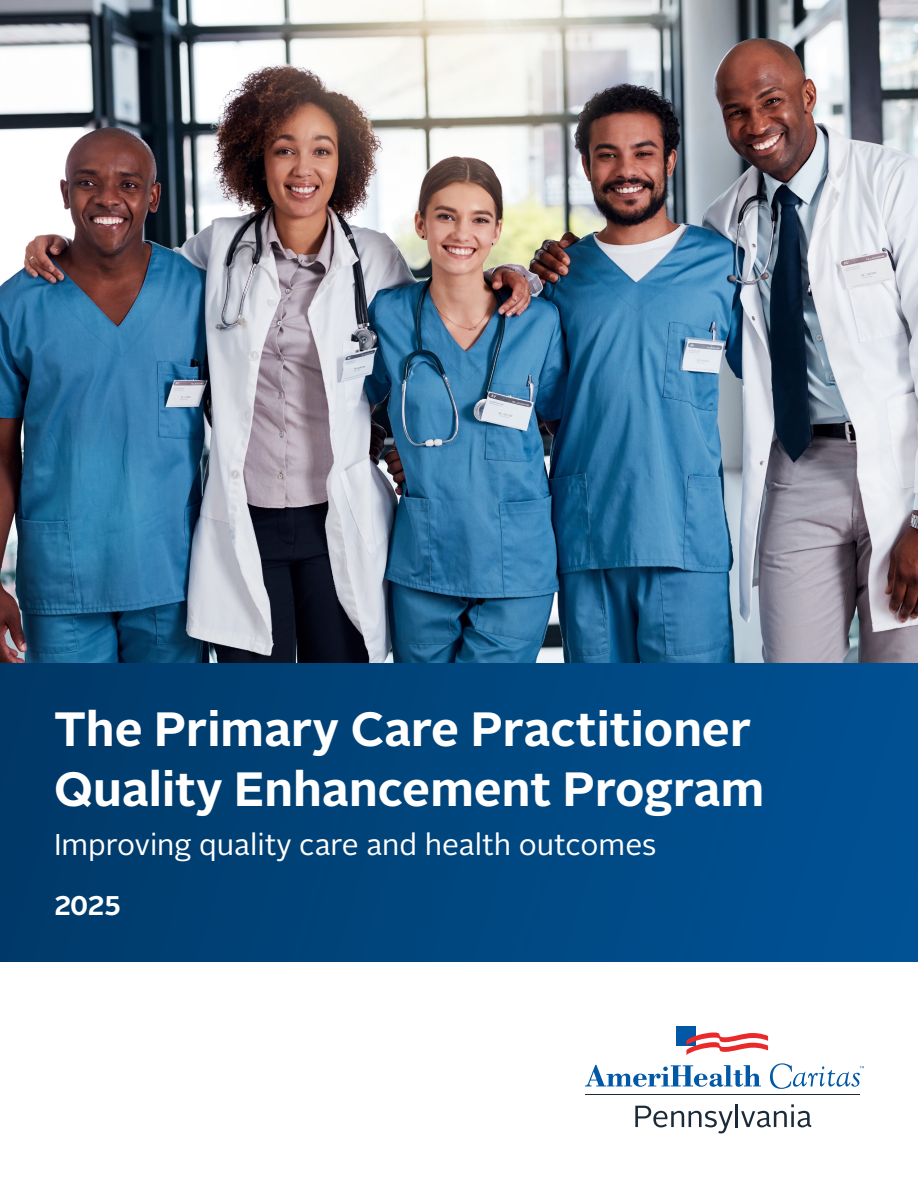
<style>
.page{position:relative;width:918px;height:1188px;background:#fff}
.page>*{position:absolute;margin:0;border:0;box-sizing:border-box;transform-origin:0 0}
.t1{font:700 48px/60px "Alright Sans";color:#fff}
.Sub_title{font:30px "Alright Sans";color:#fff}
.Sub_title-2{font:700 27px "Alright Sans";color:#fff}
</style>
<div class="page">
<img style="left:0;top:0;width:918px;height:663px">
<div style="left:0;top:663px;width:918px;height:298px;background:linear-gradient(to right,#003967,#005294)"></div>
<div style="left:677px;top:1026px;width:19px;height:19px;background:#0158a6"></div>
<svg style="left:686px;top:1033px;width:82px;height:22px"></svg>
<svg style="left:585px;top:1065px;width:176px;height:22px"></svg>
<svg style="left:635px;top:1106px;width:98px;height:27px"></svg>
<hr style="left:736px;top:1104px;width:2px;height:23px;background:#1a2a38">
<svg style="left:741px;top:1104px;width:70px;height:23px"></svg>
<hr style="left:585px;top:1095px;width:275px;height:1px;background:#1a2a38">
<svg style="left:770px;top:1063px;width:94px;height:26px"></svg>
<p class="t1" style="left:54px;top:699px;width:712px">The Primary Care Practitioner<br>Quality Enhancement Program</p>
<p class="Sub_title" style="left:54px;top:825px;width:604px">Improving quality care and health outcomes</p>
<p class="Sub_title-2" style="left:54px;top:886px;width:68px">2025</p>
</div>
